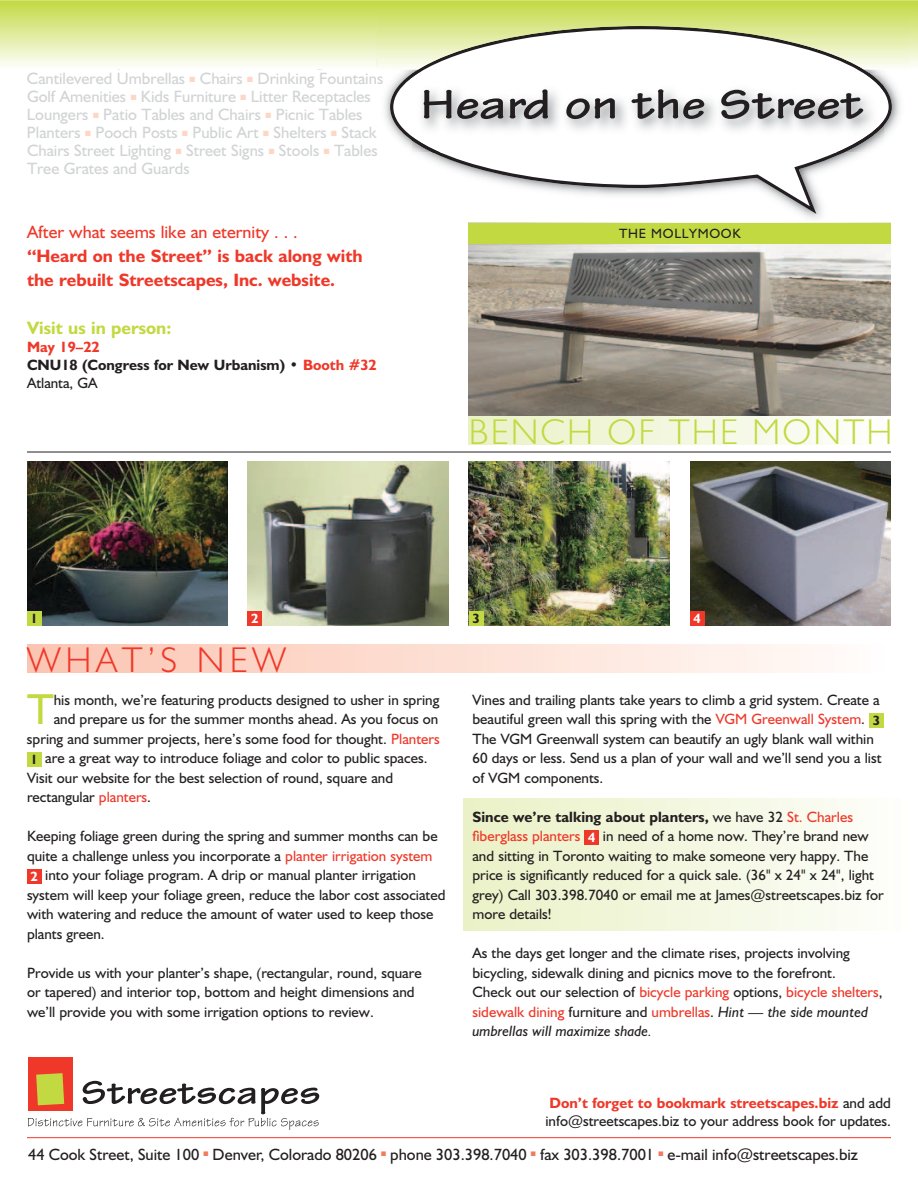
<style>
.page{position:relative;width:918px;height:1188px;background:#fff}
.page>*{position:absolute;margin:0;border:0;box-sizing:border-box;transform-origin:0 0}
.t1{font:700 43.95px "Tekton";color:#231f20;scale:1.2 1}
.t2{font:43.5px "Humanist 521 BT";color:#c3d941}
.t3{font:300 36px "Humanist 521 BT";letter-spacing:.06em;color:#c3d941}
.t4{font:300 36px "Humanist 521 BT";letter-spacing:.14em;color:#ef3829}
.t5{font:700 18px/24px "Humanist 521 BT";color:#ef3829}
.t6{font:18px "Humanist 521 BT";color:#ef3829}
.t7{font:700 18px "Humanist 521 BT";color:#c3d941}
.t8{font:16.5px/18px "Humanist 521 BT";color:#d1d3d4}
.t9{font:16.35px "Humanist 521 BT";color:#231f20}
.t10{font:15px/19.5px "Humanist 521 BT";color:#231f20}
.t11{font:700 15px/18px "Humanist 521 BT";color:#231f20}
.t12{font:13.5px "Humanist 521 BT";color:#231f20}
.t13{font:700 13.5px "Humanist 521 BT";color:#231f20}
.t14{font:700 13.5px "Humanist 521 BT";color:#fff}
.s1{color:#fdd6c5}
.s2{color:#ef3829}
.s3{font-weight:400}
.s4{font-weight:700;font-size:13.5px}
.s5{font-weight:700;font-size:13.5px;color:#fff}
.s6{font-weight:700}
.s7{font-style:italic}
.s8{font-weight:700;color:#ef3829}
</style>
<div class="page">
<img style="left:384px;top:84px;width:516px;height:145px">
<svg style="left:390px;top:69px;width:502px;height:145px"></svg>
<img style="left:411px;top:73px;width:473px;height:80px">
<div style="left:27px;top:645px;width:864px;height:28px;background:linear-gradient(to right,#fbc4b1,#fffcfa)"></div>
<div style="left:28px;top:1057px;width:45px;height:53px;background:#ef3829"></div>
<svg style="left:28px;top:1073px;width:291px;height:57px"></svg>
<hr style="left:27px;top:1137px;width:864px;height:1px;background:#ef3829">
<div style="left:464px;top:798px;width:454px;height:133px;background:linear-gradient(to right,#eaf0c6,#fefefc)"></div>
<div style="left:27px;top:752px;width:14px;height:14px;background:#c3d941"></div>
<div style="left:27px;top:869px;width:14px;height:14px;background:#ef3829"></div>
<div style="left:869px;top:713px;width:14px;height:14px;background:#c3d941"></div>
<div style="left:585px;top:830px;width:14px;height:14px;background:#ef3829"></div>
<hr style="left:27px;top:452px;width:864px;height:1px;background:#231f20">
<img style="left:27px;top:462px;width:201px;height:163px">
<img style="left:248px;top:462px;width:201px;height:163px">
<img style="left:469px;top:462px;width:201px;height:163px">
<img style="left:690px;top:462px;width:201px;height:163px">
<div style="left:27px;top:611px;width:14px;height:14px;background:#c3d941"></div>
<div style="left:248px;top:611px;width:14px;height:14px;background:#ef3829"></div>
<div style="left:469px;top:611px;width:14px;height:14px;background:#c3d941"></div>
<div style="left:690px;top:611px;width:14px;height:14px;background:#ef3829"></div>
<img style="left:469px;top:244px;width:422px;height:172px">
<div style="left:469px;top:416px;width:431px;height:28px;background:linear-gradient(to right,#eaf1c6,#fefefc)"></div>
<div style="left:469px;top:223px;width:422px;height:21px;background:#c3d941"></div>
<svg style="left:0;top:1px;width:918px;height:68px"></svg>
<p class="t8" style="left:27px;top:69px;width:358px">Cantilevered Umbrellas <span class="s1">■</span> Chairs <span class="s1">■</span> Drinking Fountains Golf Amenities <span class="s1">■</span> Kids Furniture <span class="s1">■</span> Litter Receptacles Loungers <span class="s1">■</span> Patio Tables and Chairs <span class="s1">■</span> Picnic Tables Planters <span class="s1">■</span> Pooch Posts <span class="s1">■</span> Public Art <span class="s1">■</span> Shelters <span class="s1">■</span> Stack Chairs Street Lighting <span class="s1">■</span> Street Signs <span class="s1">■</span> Stools <span class="s1">■</span> Tables Tree Grates and Guards</p>
<h1 class="t1" style="left:420px;top:77px;width:371px">Heard on the Street</h1>
<p class="t6" style="left:27px;top:220px;width:272px">After what seems like an eternity . . .</p>
<p class="t12" style="left:619px;top:225px;width:121px">The Mollymook</p>
<p class="t5" style="left:27px;top:243px;width:337px">“Heard on the Street” is back along with the rebuilt Streetscapes, Inc. website.</p>
<p class="t7" style="left:27px;top:316px;width:146px">Visit us in person:</p>
<p class="t11" style="left:27px;top:337px;width:351px"><span class="s2">May 19–22<br></span>CNU18 (Congress for New Urbanism) • <span class="s2">Booth #32<br></span><span class="s3">Atlanta, GA</span></p>
<h3 class="t3" style="left:469px;top:409px;width:425px">BENCH OF THE MONTH</h3>
<p class="t13" style="left:30px;top:610px;width:9px">1</p>
<p class="t14" style="left:251px;top:610px;width:9px">2</p>
<p class="t13" style="left:472px;top:610px;width:9px">3</p>
<p class="t14" style="left:694px;top:610px;width:9px">4</p>
<h3 class="t4" style="left:27px;top:638px;width:260px">WHAT’S NEW</h3>
<h2 class="t2" style="left:27px;top:683px;width:28px">T</h2>
<p class="t10" style="left:54px;top:690px;width:387px">his month, we’re featuring products designed to usher in spring</p>
<p class="t10" style="left:54px;top:709px;width:386px">and prepare us for the summer months ahead. As you focus on</p>
<p class="t10" style="left:27px;top:729px;width:414px">spring and summer projects, here’s some food for thought. <span class="s2">Planters</span></p>
<p class="t10" style="left:30px;top:748px;width:399px"><span class="s4">1</span> are a great way to introduce foliage and color to public spaces.</p>
<p class="t10" style="left:27px;top:768px;width:368px">Visit our website for the best selection of round, square and</p>
<p class="t10" style="left:27px;top:787px;width:126px">rectangular <span class="s2">planters</span>.</p>
<p class="t10" style="left:27px;top:826px;width:420px">Keeping foliage green during the spring and summer months can be quite a challenge unless you incorporate a <span class="s2">planter irrigation system<br></span><span class="s5">2</span> into your foliage program. A drip or manual planter irrigation system will keep your foliage green, reduce the labor cost associated with watering and reduce the amount of water used to keep those plants green.</p>
<p class="t10" style="left:27px;top:963px;width:396px">Provide us with your planter’s shape, (rectangular, round, square or tapered) and interior top, bottom and height dimensions and we’ll provide you with some irrigation options to review.</p>
<p class="t10" style="left:472px;top:690px;width:411px">Vines and trailing plants take years to climb a grid system. Create a beautiful green wall this spring with the <span class="s2">VGM Greenwall System</span>. <span class="s4">3<br></span>The VGM Greenwall system can beautify an ugly blank wall within 60 days or less. Send us a plan of your wall and we’ll send you a list of VGM components.</p>
<p class="t10" style="left:472px;top:807px;width:413px"><span class="s6">Since we’re talking about planters,</span> we have 32 <span class="s2">St. Charles fiberglass planters</span> <span class="s5">4</span> in need of a home now. They’re brand new and sitting in Toronto waiting to make someone very happy. The price is significantly reduced for a quick sale. (36" x 24" x 24", light grey) Call 303.398.7040 or email me at James@streetscapes.biz for more details!</p>
<p class="t10" style="left:472px;top:943px;width:412px">As the days get longer and the climate rises, projects involving bicycling, sidewalk dining and picnics move to the forefront.<br>Check out our selection of <span class="s2">bicycle parking</span> options, <span class="s2">bicycle shelters</span>, <span class="s2">sidewalk dining</span> furniture and <span class="s2">umbrellas</span>. <span class="s7">Hint — the side mounted umbrellas will maximize shade.</span></p>
<p class="t10" style="left:545px;top:1094px;width:347px;line-height:18px"><span class="s8">Don’t forget to bookmark streetscapes.biz</span> and add info@streetscapes.biz to your address book for updates.</p>
<p class="t9" style="left:28px;top:1144px;width:832px">44 Cook Street, Suite 100 <sup>■</sup> Denver, Colorado 80206 <sup>■</sup> phone 303.398.7040 <sup>■</sup> fax 303.398.7001 <sup>■</sup> e-mail info@streetscapes.biz</p>
</div>
